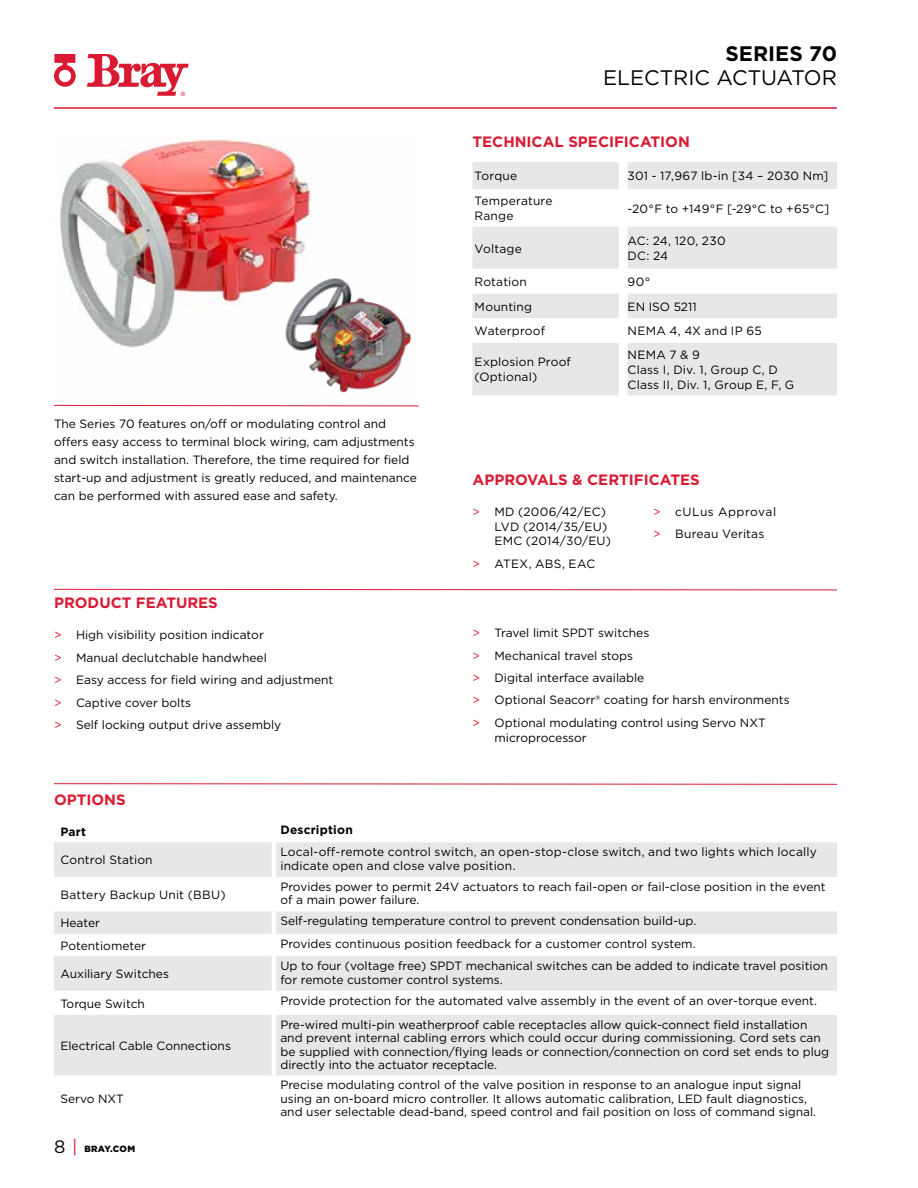
<style>
.page{position:relative;width:918px;height:1188px;background:#fff}
.page>*{position:absolute;margin:0;border:0;box-sizing:border-box;transform-origin:0 0}
.t1{font:21px "Gotham";color:#000}
.t2{font:700 21px "Gotham";color:#000}
.t3{font:700 15px "Gotham";color:#da1a32}
.t4{font:12px/22.4px "Gotham";color:#000}
.t5{font:12px "Gotham";letter-spacing:.02em;color:#000}
.t6{font:12px/22.4px "Gotham";letter-spacing:.025em;color:#000}
.t7{font:700 12px "Gotham";letter-spacing:.015em;color:#000}
.t8{font:900 9px "Gotham";letter-spacing:.025em;color:#000}
.s1{color:#da1a32}
.s2{font-weight:400;font-size:18px}
.s3{font-weight:400;font-size:18px;color:#da1a32}
</style>
<div class="page">
<svg style="left:87px;top:54px;width:102px;height:42px"></svg>
<svg style="left:54px;top:54px;width:22px;height:33px"></svg>
<hr style="left:54px;top:107px;width:783px;height:2px;background:#da1a32">
<img style="left:60px;top:139px;width:252px;height:209px">
<svg style="left:54px;top:589px;width:783px;height:2px"></svg>
<svg style="left:54px;top:783px;width:783px;height:2px;background:#eb8b97"></svg>
<svg style="left:472px;top:162px;width:365px;height:233px;fill:#e6e7e8"></svg>
<svg style="left:472px;top:269px;width:365px;height:24px"></svg>
<svg style="left:54px;top:842px;width:783px;height:233px;fill:#e6e7e8"></svg>
<hr style="left:272px;top:842px;width:4px;height:35px;background:#fff">
<hr style="left:272px;top:877px;width:4px;height:34px;background:#fff">
<hr style="left:272px;top:911px;width:4px;height:23px;background:#fff">
<hr style="left:272px;top:934px;width:4px;height:22px;background:#fff">
<hr style="left:272px;top:956px;width:4px;height:35px;background:#fff">
<hr style="left:272px;top:991px;width:4px;height:24px;background:#fff">
<hr style="left:272px;top:1015px;width:4px;height:60px;background:#fff">
<svg style="left:54px;top:405px;width:365px;height:2px"></svg>
<img style="left:281px;top:276px;width:131px;height:117px">
<h1 class="t2" style="left:726px;top:40px;width:113px">SERIES 70</h1>
<h1 class="t1" style="left:603px;top:64px;width:235px">ELECTRIC ACTUATOR</h1>
<p class="t4" style="left:54px;top:415px;width:364px;line-height:18px">The Series 70 features on/off or modulating control and offers easy access to terminal block wiring, cam adjustments and switch installation. Therefore, the time required for field start-up and adjustment is greatly reduced, and maintenance can be performed with assured ease and safety.</p>
<p class="t3" style="left:472px;top:132px;width:219px">TECHNICAL SPECIFICATION</p>
<p class="t4" style="left:475px;top:165px;width:44px">Torque</p>
<p class="t4" style="left:628px;top:165px;width:202px">301 - 17,967 lb-in [34 – 2030 Nm]</p>
<p class="t4" style="left:475px;top:193px;width:79px;line-height:15px">Temperature<br>Range</p>
<p class="t4" style="left:628px;top:197px;width:203px">-20°F to +149°F [-29°C to +65°C]</p>
<p class="t4" style="left:475px;top:237px;width:49px">Voltage</p>
<p class="t4" style="left:628px;top:233px;width:99px;line-height:15px">AC: 24, 120, 230<br>DC: 24</p>
<p class="t4" style="left:475px;top:270px;width:54px">Rotation</p>
<p class="t4" style="left:628px;top:270px;width:24px">90°</p>
<p class="t4" style="left:475px;top:295px;width:59px">Mounting</p>
<p class="t4" style="left:628px;top:295px;width:71px">EN ISO 5211</p>
<p class="t4" style="left:475px;top:320px;width:72px">Waterproof</p>
<p class="t5" style="left:628px;top:323px;width:136px">NEMA 4, 4X and IP 65</p>
<p class="t4" style="left:475px;top:354px;width:98px;line-height:15px">Explosion Proof (Optional)</p>
<p class="t4" style="left:628px;top:347px;width:168px;line-height:15px">NEMA 7 &amp; 9<br>Class I, Div. 1, Group C, D<br>Class II, Div. 1, Group E, F, G</p>
<p class="t3" style="left:472px;top:470px;width:229px">APPROVALS &amp; CERTIFICATES</p>
<p class="t4" style="left:495px;top:504px;width:118px;line-height:14.7px;text-indent:-22px"><span class="s1">&gt;</span> MD (2006/42/EC)<br>LVD (2014/35/EU)<br>EMC (2014/30/EU)</p>
<p class="t6" style="left:653px;top:500px;width:125px"><span class="s1">&gt;</span> cULus Approval <span class="s1">&gt;</span> Bureau Veritas</p>
<p class="t5" style="left:473px;top:556px;width:124px"><span class="s1">&gt;</span> ATEX, ABS, EAC</p>
<p class="t3" style="left:54px;top:593px;width:165px">PRODUCT FEATURES</p>
<p class="t4" style="left:54px;top:624px;width:281px"><span class="s1">&gt;</span> High visibility position indicator<br><span class="s1">&gt;</span> Manual declutchable handwheel<br><span class="s1">&gt;</span> Easy access for field wiring and adjustment <span class="s1">&gt;</span> Captive cover bolts<br><span class="s1">&gt;</span> Self locking output drive assembly</p>
<p class="t4" style="left:472px;top:622px;width:319px"><span class="s1">&gt;</span> Travel limit SPDT switches<br><span class="s1">&gt;</span> Mechanical travel stops<br><span class="s1">&gt;</span> Digital interface available<br><span class="s1">&gt;</span> Optional Seacorr® coating for harsh environments <span class="s1">&gt;</span> Optional modulating control using Servo NXT</p>
<p class="t4" style="left:495px;top:726px;width:94px">microprocessor</p>
<p class="t3" style="left:54px;top:790px;width:73px">OPTIONS</p>
<p class="t7" style="left:60px;top:824px;width:27px">Part</p>
<p class="t7" style="left:280px;top:822px;width:74px">Description</p>
<p class="t4" style="left:60px;top:849px;width:94px">Control Station</p>
<p class="t4" style="left:280px;top:845px;width:538px;line-height:13.5px">Local-off-remote control switch, an open-stop-close switch, and two lights which locally indicate open and close valve position.</p>
<p class="t5" style="left:60px;top:887px;width:167px">Battery Backup Unit (BBU)</p>
<p class="t4" style="left:280px;top:880px;width:547px;line-height:13.5px">Provides power to permit 24V actuators to reach fail-open or fail-close position in the event of a main power failure.</p>
<p class="t4" style="left:60px;top:912px;width:41px">Heater</p>
<p class="t4" style="left:280px;top:910px;width:417px">Self-regulating temperature control to prevent condensation build-up.</p>
<p class="t4" style="left:60px;top:934px;width:87px">Potentiometer</p>
<p class="t4" style="left:280px;top:932px;width:417px">Provides continuous position feedback for a customer control system.</p>
<p class="t4" style="left:60px;top:963px;width:110px">Auxiliary Switches</p>
<p class="t4" style="left:280px;top:959px;width:549px;line-height:13.5px">Up to four (voltage free) SPDT mechanical switches can be added to indicate travel position for remote customer control systems.</p>
<p class="t4" style="left:60px;top:992px;width:86px">Torque Switch</p>
<p class="t4" style="left:280px;top:989px;width:538px">Provide protection for the automated valve assembly in the event of an over-torque event.</p>
<p class="t4" style="left:60px;top:1034px;width:172px">Electrical Cable Connections</p>
<p class="t4" style="left:280px;top:1018px;width:550px;line-height:13.5px">Pre-wired multi-pin weatherproof cable receptacles allow quick-connect field installation and prevent internal cabling errors which could occur during commissioning. Cord sets can be supplied with connection/flying leads or connection/connection on cord set ends to plug directly into the actuator receptacle.</p>
<p class="t4" style="left:60px;top:1087px;width:65px">Servo NXT</p>
<p class="t8" style="left:54px;top:1142px;width:83px"><span class="s2">8</span> <span class="s3">|</span> BRAY.COM</p>
<p class="t4" style="left:280px;top:1078px;width:537px;line-height:13.5px">Precise modulating control of the valve position in response to an analogue input signal using an on-board micro controller. It allows automatic calibration, LED fault diagnostics, and user selectable dead-band, speed control and fail position on loss of command signal.</p>
</div>
